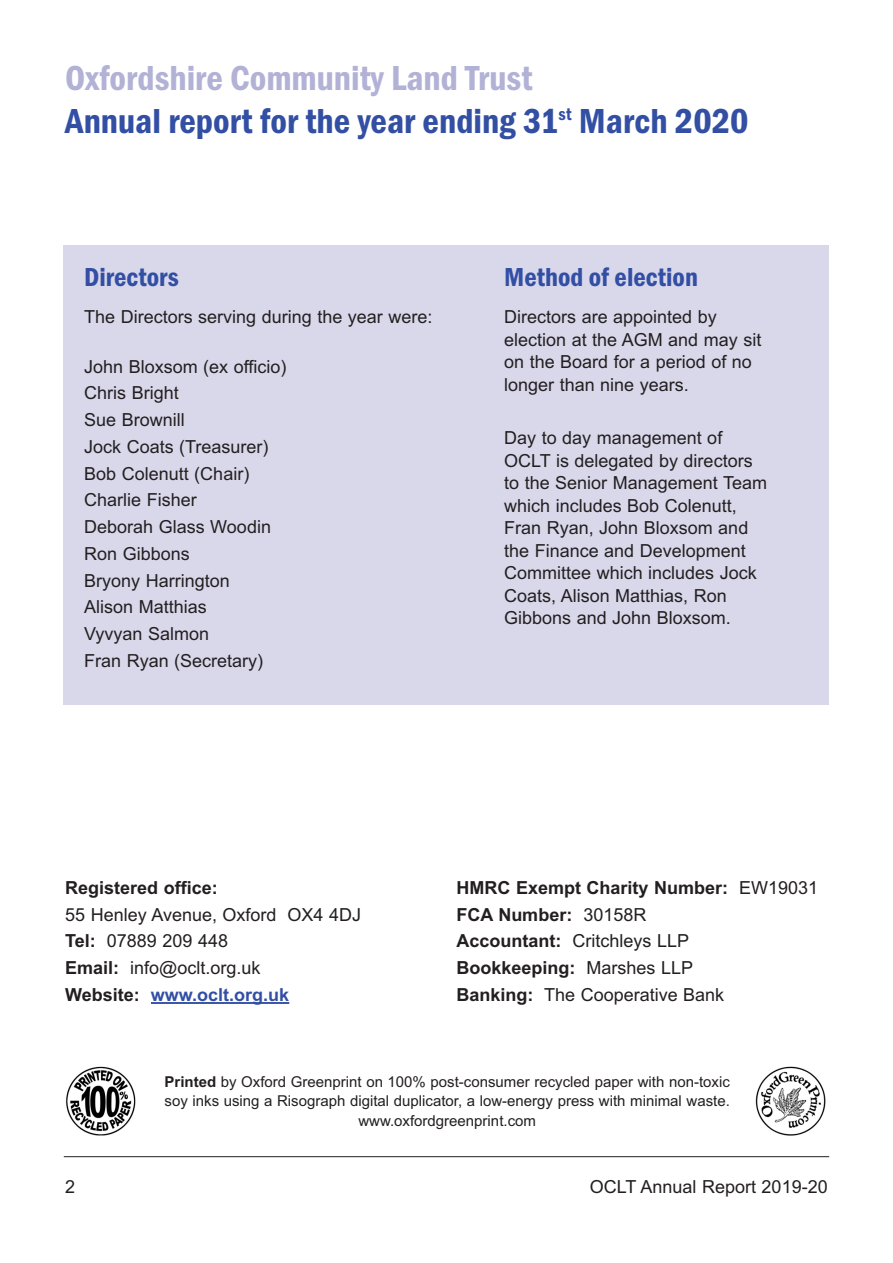
<style>
.page{position:relative;width:893px;height:1263px;background:#fff}
.page>*{position:absolute;margin:0;border:0;box-sizing:border-box;transform-origin:0 0}
.t1{font:600 condensed 36px/42px "Franklin Gothic";color:#324fa4}
.t2{font:600 condensed 27px "Franklin Gothic";color:#324fa4}
.t3{font:18px/26.7px "Arial";color:#231f20}
.t4{font:700 18px/26.7px "Arial";color:#231f20}
.t5{font:15px/19.5px "Arial";color:#231f20;text-align:center}
.s1{color:#b2b1d6}
.s2{font-weight:700}
.s3{font-weight:700;color:#324fa4}
.s4{font-weight:400}
</style>
<div class="page">
<div style="left:64px;top:245px;width:765px;height:460px;background:#d9d8eb"></div>
<img style="left:66px;top:1066px;width:70px;height:70px">
<img style="left:755px;top:1066px;width:71px;height:70px">
<hr style="left:64px;top:1156px;width:765px;height:1px;background:#231f20">
<hr style="left:151px;top:1002px;width:138px;height:2px;background:#324fa4">
<h1 class="t1" style="left:65px;top:57px;width:685px"><span class="s1">Oxfordshire Community Land Trust<br></span>Annual report for the year ending 31<sup>st</sup> March 2020</h1>
<h2 class="t2" style="left:84px;top:261px;width:96px">Directors</h2>
<p class="t3" style="left:84px;top:304px;width:350px">The Directors serving during the year were:</p>
<p class="t3" style="left:84px;top:353px;width:204px">John Bloxsom (ex officio)<br>Chris Bright<br>Sue Brownill<br>Jock Coats (Treasurer)<br>Bob Colenutt (Chair)<br>Charlie Fisher<br>Deborah Glass Woodin<br>Ron Gibbons<br>Bryony Harrington<br>Alison Matthias<br>Vyvyan Salmon<br>Fran Ryan (Secretary)</p>
<h2 class="t2" style="left:504px;top:261px;width:195px">Method of election</h2>
<p class="t3" style="left:504px;top:306px;width:259px;line-height:22.5px">Directors are appointed by election at the AGM and may sit on the Board for a period of no longer than nine years.</p>
<p class="t3" style="left:504px;top:427px;width:264px;line-height:22.5px">Day to day management of<br>OCLT is delegated by directors to the Senior Management Team which includes Bob Colenutt,<br>Fran Ryan, John Bloxsom and the Finance and Development<br>Committee which includes Jock<br>Coats, Alison Matthias, Ron<br>Gibbons and John Bloxsom.</p>
<p class="t4" style="left:65px;top:874px;width:154px">Registered office:</p>
<p class="t3" style="left:65px;top:901px;width:297px">55 Henley Avenue, Oxford OX4 4DJ<br><span class="s2">Tel:</span> 07889 209 448<br><span class="s2">Email:</span> info@oclt.org.uk<br><span class="s2">Website:</span> <span class="s3">www.oclt.org.uk</span></p>
<p class="t4" style="left:456px;top:874px;width:363px">HMRC Exempt Charity Number: <span class="s4">EW19031<br></span>FCA Number: <span class="s4">30158R<br></span>Accountant: <span class="s4">Critchleys LLP<br></span>Bookkeeping: <span class="s4">Marshes LLP<br></span>Banking: <span class="s4">The Cooperative Bank</span></p>
<p class="t5" style="left:165px;top:1072px;width:567px"><span class="s2">Printed</span> by Oxford Greenprint on 100% post-consumer recycled paper with non-toxic soy inks using a Risograph digital duplicator, a low-energy press with minimal waste. www.oxfordgreenprint.com</p>
<p class="t3" style="left:65px;top:1173px;width:12px">2</p>
<p class="t3" style="left:590px;top:1173px;width:239px">OCLT Annual Report 2019-20</p>
</div>
